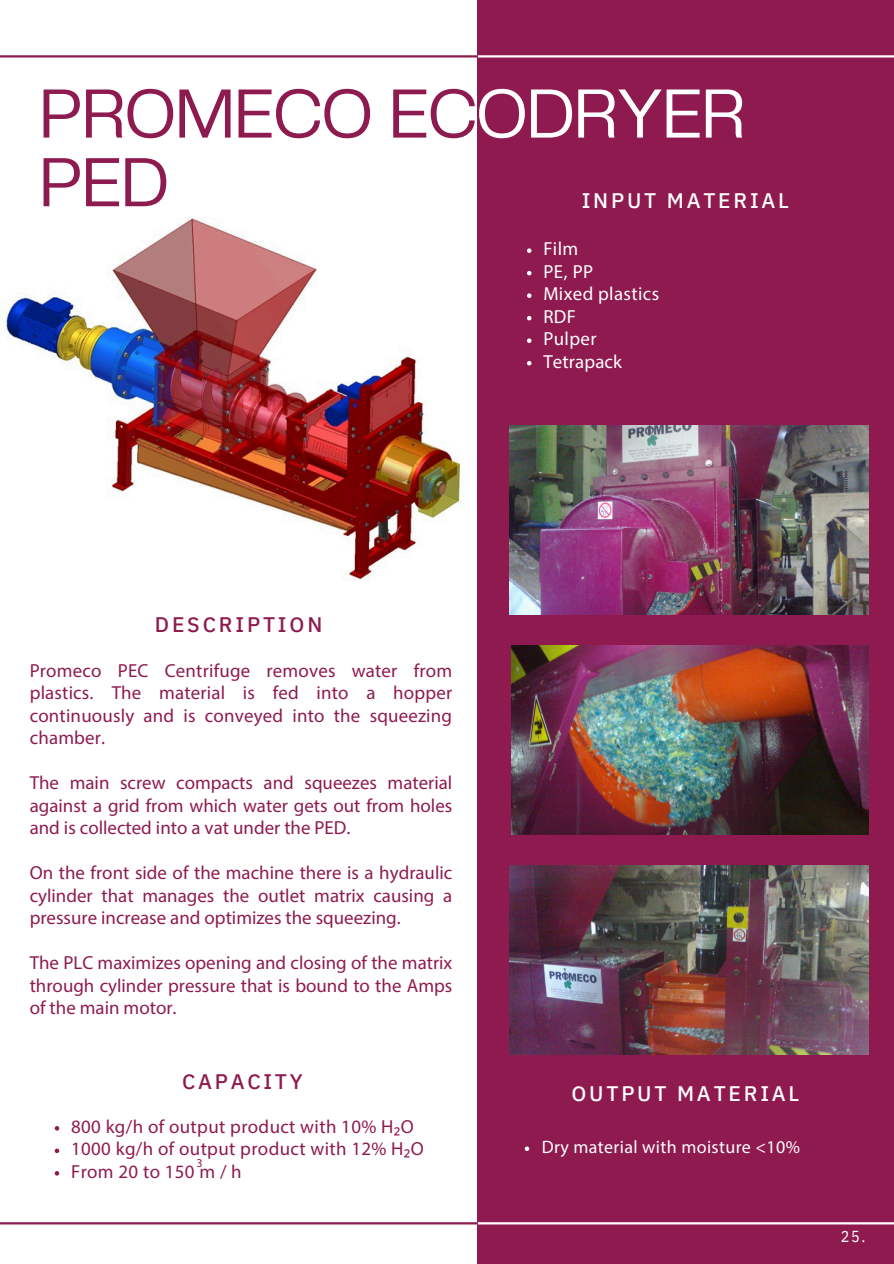
<style>
.page{position:relative;width:894px;height:1264px;background:#fff}
.page>*{position:absolute;margin:0;border:0;box-sizing:border-box;transform-origin:0 0}
.t1{font:67.5px/68.7px "Creato Display";color:#8e1b4f}
.t2{font:500 21px "IBM Plex Sans";letter-spacing:.13em;color:#fff}
.t3{font:500 21px "IBM Plex Sans";letter-spacing:.135em;color:#8e1b4f}
.t4{font:18.9px/22.5px "Myriad Hebrew";color:#8e1b4f;text-align:justify}
.t5{font:18.9px "Myriad Hebrew";letter-spacing:.02em;color:#8e1b4f}
.t6{font:18.9px "Myriad Hebrew";letter-spacing:.02em;color:#fff}
.t7{font:18px "Myriad Hebrew";letter-spacing:.02em;color:#fff}
.t8{font:15.9px "IBM Plex Sans Cond";color:#fff}
.t9{font:12px "Myriad Hebrew";color:#8e1b4f}
.s1{color:#fff}
.s2{font-family:"Noto Sans"}
</style>
<div class="page">
<div style="left:477px;top:0;width:416px;height:1263px;background:#8e1a4f"></div>
<hr style="left:477px;top:1222px;width:416px;height:2px;background:#fff">
<hr style="left:0;top:1222px;width:477px;height:2px;background:#8e1b4f">
<hr style="left:477px;top:55px;width:416px;height:2px;background:#fff">
<hr style="left:0;top:55px;width:477px;height:2px;background:#8e1b4f">
<img style="left:6px;top:218px;width:457px;height:362px">
<img style="left:509px;top:425px;width:359px;height:189px">
<img style="left:511px;top:645px;width:356px;height:189px">
<img style="left:509px;top:865px;width:359px;height:189px">
<svg style="left:55px;top:1126px;width:4px;height:4px"></svg>
<svg style="left:55px;top:1148px;width:4px;height:5px"></svg>
<svg style="left:55px;top:1171px;width:4px;height:4px"></svg>
<svg style="left:527px;top:248px;width:4px;height:5px"></svg>
<svg style="left:527px;top:271px;width:4px;height:4px"></svg>
<svg style="left:527px;top:293px;width:4px;height:5px"></svg>
<svg style="left:527px;top:316px;width:4px;height:4px"></svg>
<svg style="left:527px;top:338px;width:4px;height:5px"></svg>
<svg style="left:527px;top:361px;width:4px;height:4px"></svg>
<svg style="left:524px;top:1146px;width:5px;height:4px"></svg>
<p class="t1" style="left:40px;top:79px;width:706px">PROMECO EC<span class="s1">ODRYER<br></span>PED</p>
<p class="t2" style="left:581px;top:186px;width:209px">INPUT MATERIAL</p>
<h3 class="t6" style="left:543px;top:241px;width:36px">Film</h3>
<h3 class="t6" style="left:543px;top:263px;width:51px">PE, PP</h3>
<h3 class="t6" style="left:543px;top:286px;width:117px">Mixed plastics</h3>
<h2 class="t6" style="left:543px;top:308px;width:34px">RDF</h2>
<h2 class="t6" style="left:543px;top:331px;width:55px">Pulper</h2>
<p class="t6" style="left:543px;top:353px;width:80px">Tetrapack</p>
<p class="t3" style="left:155px;top:611px;width:169px">DESCRIPTION</p>
<h2 class="t4" style="left:30px;top:660px;width:424px">Promeco PEC Centrifuge removes water from plastics. The material is fed into a hopper continuously and is conveyed into the squeezing chamber.</h2>
<p class="t4" style="left:30px;top:773px;width:424px">The main screw compacts and squeezes material against a grid from which water gets out from holes and is collected into a vat under the PED.</p>
<h2 class="t4" style="left:30px;top:863px;width:424px">On the front side of the machine there is a hydraulic cylinder that manages the outlet matrix causing a pressure increase and optimizes the squeezing.</h2>
<h3 class="t4" style="left:30px;top:953px;width:424px">The PLC maximizes opening and closing of the matrix through cylinder pressure that is bound to the Amps of the main motor.</h3>
<p class="t3" style="left:182px;top:1067px;width:122px">CAPACITY</p>
<p class="t5" style="left:71px;top:1118px;width:344px">800 kg/h of output product with 1 0% H<span class="s2">₂</span>O</p>
<p class="t5" style="left:71px;top:1141px;width:354px">1 000 kg/h of output product with 1 2% H<span class="s2">₂</span>O</p>
<p class="t5" style="left:71px;top:1163px;width:172px">From20to150m/h</p>
<p class="t9" style="left:196px;top:1157px;width:6px">3</p>
<h1 class="t2" style="left:571px;top:1079px;width:229px">OUTPUT MATERIAL</h1>
<p class="t7" style="left:541px;top:1139px;width:254px">Dry material with moisture &lt;1 0%</p>
<p class="t8" style="left:840px;top:1225px;width:26px">25.</p>
</div>
